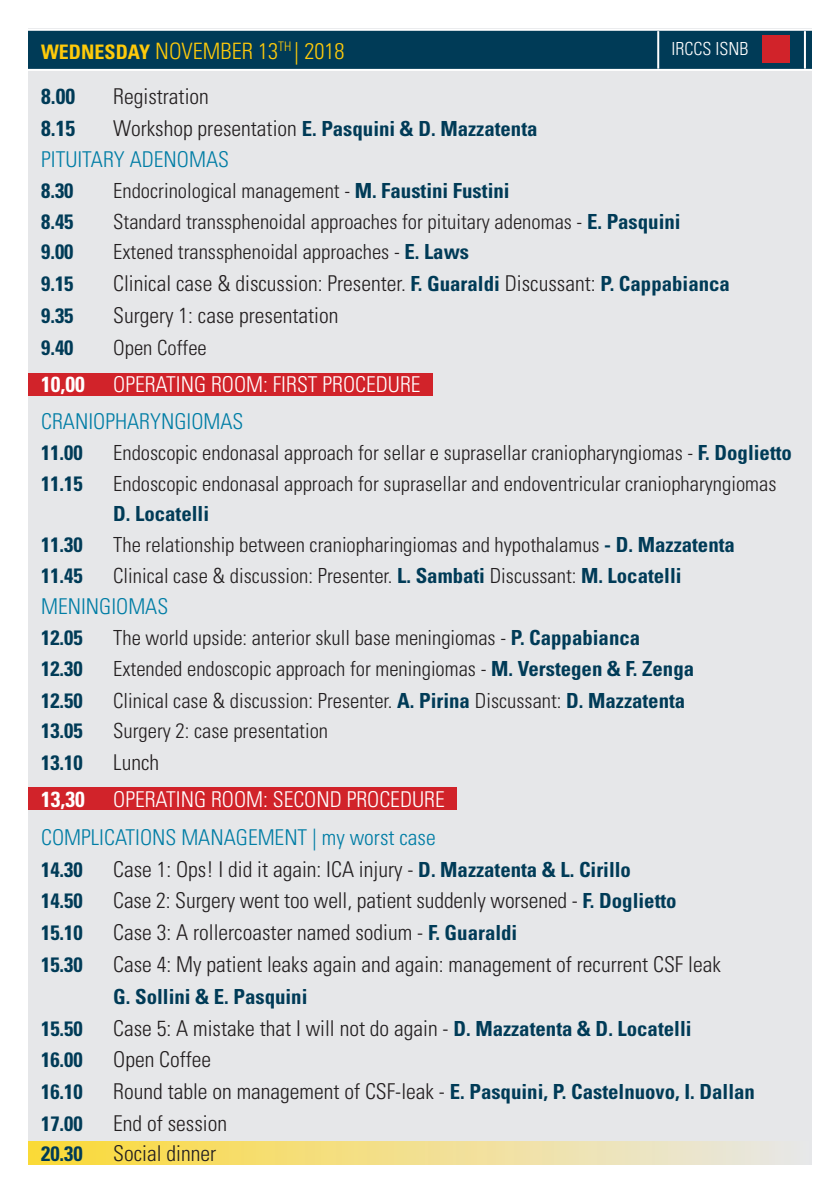
<style>
.page{position:relative;width:840px;height:1191px;background:#fff}
.page>*{position:absolute;margin:0;border:0;box-sizing:border-box;transform-origin:0 0}
.t1{font:300 condensed 22.6px "Univers LT Std";color:#feca0a}
.t2{font:300 condensed 21.8px "Univers LT Std";color:#231f20}
.t3{font:300 condensed 21.8px "Univers LT Std";color:#007da5}
.t4{font:300 condensed 21.8px "Univers LT Std";color:#fff}
.t5{font:700 condensed 21.8px "Univers LT Std";color:#fff}
.t6{font:700 condensed 21.8px "Univers LT Std";color:#003b57}
.t7{font:300 condensed 20.8px "Univers LT Std";color:#231f20}
.t8{font:700 condensed 20.8px "Univers LT Std";color:#003b57}
.t9{font:300 condensed 18px "Univers LT Std";color:#fff}
.s1{font-weight:700;font-size:20px}
.s2{font-weight:300;font-size:21.8px;color:#231f20}
.s3{font-weight:700;color:#003b57}
.s4{font-weight:700;font-size:20.8px;color:#003b57}
</style>
<div class="page">
<div style="left:28px;top:28px;width:783px;height:1134px;background:#e6e7e9"></div>
<div style="left:28px;top:1141px;width:783px;height:23px;background:linear-gradient(to right,#fcd939,#e8e7e8)"></div>
<div style="left:28px;top:373px;width:405px;height:22px;background:#d1232a"></div>
<div style="left:28px;top:787px;width:428px;height:23px;background:#d1232a"></div>
<div style="left:28px;top:30px;width:783px;height:39px;background:#003b57"></div>
<div style="left:11px;top:29px;width:811px;height:42px;border:2px solid #fff"></div>
<hr style="left:657px;top:31px;width:2px;height:38px;background:#fff">
<hr style="left:803px;top:31px;width:2px;height:38px;background:#fff">
<div style="left:762px;top:35px;width:27px;height:27px;background:#d1232a"></div>
<p class="t1" style="left:41px;top:37px;width:304px"><span class="s1">WEDNESDAY</span> NOVEMBER 13<sup>TH</sup> | 2018</p>
<p class="t6" style="left:41px;top:83px;width:35px">8.00</p>
<p class="t2" style="left:113px;top:83px;width:97px">Registration</p>
<p class="t6" style="left:41px;top:114px;width:35px">8.15</p>
<p class="t8" style="left:113px;top:115px;width:425px"><span class="s2">Workshop presentation</span> E. Pasquini &amp; D. Mazzatenta</p>
<p class="t3" style="left:41px;top:147px;width:189px">PITUITARY ADENOMAS</p>
<p class="t8" style="left:41px;top:178px;width:34px">8.30</p>
<p class="t7" style="left:113px;top:178px;width:397px">Endocrinological management - <span class="s3">M. Faustini Fustini</span></p>
<p class="t8" style="left:41px;top:208px;width:34px">8.45</p>
<p class="t7" style="left:113px;top:209px;width:568px">Standard transsphenoidal approaches for pituitary adenomas - <span class="s3">E. Pasquini</span></p>
<p class="t8" style="left:41px;top:239px;width:34px">9.00</p>
<p class="t7" style="left:113px;top:239px;width:357px">Extened transsphenoidal approaches - <span class="s3">E. Laws</span></p>
<p class="t8" style="left:41px;top:271px;width:34px">9.15</p>
<p class="t2" style="left:113px;top:270px;width:618px">Clinical case &amp; discussion: Presenter. <span class="s4">F. Guaraldi</span> Discussant: <span class="s4">P. Cappabianca</span></p>
<p class="t8" style="left:41px;top:303px;width:34px">9.35</p>
<p class="t2" style="left:113px;top:302px;width:226px">Surgery 1: case presentation</p>
<p class="t8" style="left:41px;top:334px;width:34px">9.40</p>
<p class="t7" style="left:113px;top:335px;width:95px">Open Coffee</p>
<p class="t5" style="left:41px;top:371px;width:45px">10,00</p>
<p class="t4" style="left:113px;top:371px;width:309px">OPERATING ROOM: FIRST PROCEDURE</p>
<p class="t3" style="left:41px;top:409px;width:204px">CRANIOPHARYNGIOMAS</p>
<p class="t8" style="left:41px;top:440px;width:43px">11.00</p>
<p class="t7" style="left:113px;top:440px;width:680px">Endoscopic endonasal approach for sellar e suprasellar craniopharyngiomas - <span class="s3">F. Doglietto</span></p>
<p class="t8" style="left:41px;top:470px;width:43px">11.15</p>
<p class="t7" style="left:113px;top:471px;width:664px">Endoscopic endonasal approach for suprasellar and endoventricular craniopharyngiomas</p>
<p class="t8" style="left:113px;top:501px;width:97px">D. Locatelli</p>
<p class="t8" style="left:41px;top:532px;width:43px">11.30</p>
<p class="t7" style="left:113px;top:532px;width:623px">The relationship between craniopharingiomas and hypothalamus <span class="s3">- D. Mazzatenta</span></p>
<p class="t8" style="left:41px;top:562px;width:43px">11.45</p>
<p class="t7" style="left:113px;top:563px;width:569px">Clinical case &amp; discussion: Presenter. <span class="s3">L. Sambati</span> Discussant: <span class="s3">M. Locatelli</span></p>
<p class="t3" style="left:41px;top:593px;width:129px">MENINGIOMAS</p>
<p class="t8" style="left:41px;top:625px;width:43px">12.05</p>
<p class="t7" style="left:113px;top:625px;width:528px">The world upside: anterior skull base meningiomas - <span class="s3">P. Cappabianca</span></p>
<p class="t8" style="left:41px;top:655px;width:43px">12.30</p>
<p class="t7" style="left:113px;top:656px;width:582px">Extended endoscopic approach for meningiomas - <span class="s3">M. Verstegen &amp; F. Zenga</span></p>
<p class="t8" style="left:41px;top:687px;width:43px">12.50</p>
<p class="t7" style="left:113px;top:687px;width:573px">Clinical case &amp; discussion: Presenter. <span class="s3">A. Pirina</span> Discussant: <span class="s3">D. Mazzatenta</span></p>
<p class="t8" style="left:41px;top:718px;width:43px">13.05</p>
<p class="t7" style="left:113px;top:718px;width:216px">Surgery 2: case presentation</p>
<p class="t8" style="left:41px;top:750px;width:43px">13.10</p>
<p class="t2" style="left:113px;top:749px;width:47px">Lunch</p>
<p class="t5" style="left:41px;top:786px;width:45px">13,30</p>
<p class="t4" style="left:113px;top:786px;width:333px">OPERATING ROOM: SECOND PROCEDURE</p>
<p class="t3" style="left:41px;top:824px;width:396px">COMPLICATIONS MANAGEMENT | my worst case</p>
<p class="t8" style="left:41px;top:856px;width:43px">14.30</p>
<p class="t2" style="left:113px;top:855px;width:519px">Case 1: Ops! I did it again: ICA injury - <span class="s4">D. Mazzatenta &amp; L. Cirillo</span></p>
<p class="t8" style="left:41px;top:888px;width:43px">14.50</p>
<p class="t2" style="left:113px;top:887px;width:564px">Case 2: Surgery went too well, patient suddenly worsened - <span class="s4">F. Doglietto</span></p>
<p class="t8" style="left:41px;top:920px;width:43px">15.10</p>
<p class="t2" style="left:113px;top:919px;width:405px">Case 3: A rollercoaster named sodium - <span class="s4">F. Guaraldi</span></p>
<p class="t8" style="left:41px;top:951px;width:43px">15.30</p>
<p class="t2" style="left:113px;top:951px;width:609px">Case 4: My patient leaks again and again: management of recurrent CSF leak</p>
<p class="t8" style="left:113px;top:983px;width:196px">G. Sollini &amp; E. Pasquini</p>
<p class="t8" style="left:41px;top:1015px;width:43px">15.50</p>
<p class="t2" style="left:113px;top:1014px;width:579px">Case 5: A mistake that I will not do again - <span class="s4">D. Mazzatenta &amp; D. Locatelli</span></p>
<p class="t8" style="left:41px;top:1047px;width:43px">16.00</p>
<p class="t2" style="left:113px;top:1046px;width:99px">Open Coffee</p>
<p class="t8" style="left:41px;top:1079px;width:43px">16.10</p>
<p class="t2" style="left:113px;top:1078px;width:643px">Round table on management of CSF-leak - <span class="s4">E. Pasquini, P. Castelnuovo, I. Dallan</span></p>
<p class="t8" style="left:41px;top:1111px;width:43px">17.00</p>
<p class="t2" style="left:113px;top:1110px;width:115px">End of session</p>
<p class="t8" style="left:41px;top:1140px;width:43px">20.30</p>
<p class="t2" style="left:113px;top:1139px;width:104px">Social dinner</p>
<p class="t9" style="left:671px;top:38px;width:78px">IRCCS ISNB</p>
</div>
